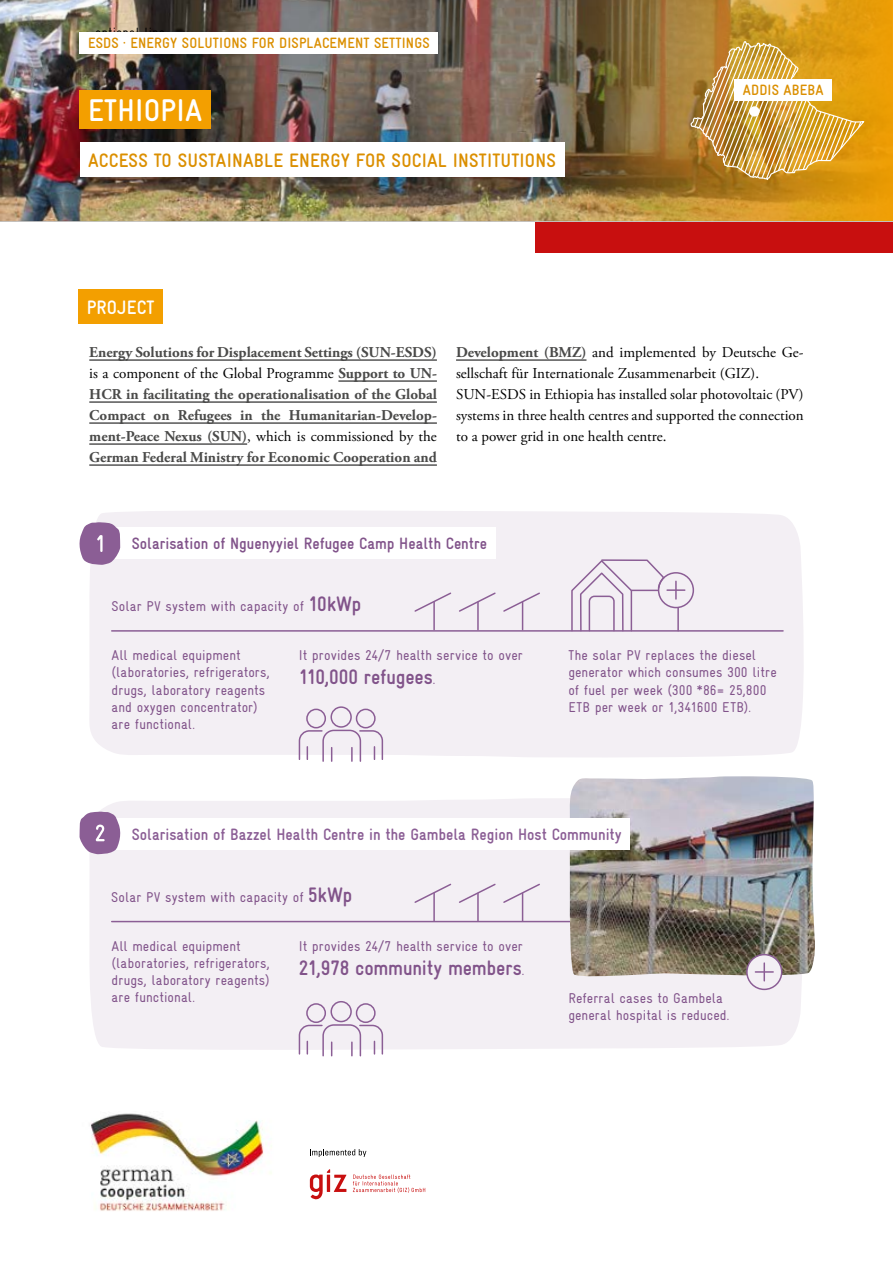
<style>
.page{position:relative;width:893px;height:1263px;background:#fff}
.page>*{position:absolute;margin:0;border:0;box-sizing:border-box;transform-origin:0 0}
.Überschrift_1{font:700 31.5px "Gravur Condensed Pro";letter-spacing:.01em;color:#fff}
.Tabelle_Text{font:700 21px "Gravur Condensed Pro";letter-spacing:-.005em;color:#81538a}
.Überschrift_1-2{font:700 19.5px "Gravur Condensed Pro";letter-spacing:.01em;color:#db8f00}
.Überschrift_2{font:700 19.5px "Gravur Condensed Pro";letter-spacing:.01em;color:#fff}
.Zwischenüberschrift{font:700 16.5px "Gravur Condensed Pro";color:#8b5e95}
.Zwischenüberschrift-2{font:700 16.5px "Gravur Condensed Pro";color:#81538a}
.t1{font:700 15px/21px "Adobe Garamond Pro";color:#4a4a49;text-align:justify}
.Copy{font:15px/21px "Adobe Garamond Pro";color:#000}
.Überschrift_1-3{font:700 15px "Gravur Condensed Pro";letter-spacing:.01em;color:#db8f00}
.Tabelle_Text-2{font:14.25px/17.1px "Gravur Condensed Pro";letter-spacing:.005em;color:#81538a}
.t2{font:13.5px "Gravur Condensed Pro";letter-spacing:.015em;color:#000}
.s1{font-weight:400;color:#000}
.s2{font-weight:700;color:#4a4a49}
.s3{font-weight:700;font-size:21px}
.s4{font-weight:400;font-size:14.25px}
</style>
<div class="page">
<div style="left:90px;top:798px;width:712px;height:252px;background:#f3eff4"></div>
<hr style="left:112px;top:921px;width:661px;height:1px;background:#8b5e95">
<div style="left:89px;top:510px;width:715px;height:247px;background:#f3eff4"></div>
<div style="left:535px;top:221px;width:358px;height:32px;background:#c80f0f"></div>
<hr style="left:89px;top:360px;width:348px;height:1px;background:#000">
<hr style="left:338px;top:381px;width:99px;height:1px;background:#000">
<hr style="left:89px;top:402px;width:348px;height:1px;background:#000">
<hr style="left:89px;top:423px;width:348px;height:1px;background:#000">
<hr style="left:89px;top:444px;width:158px;height:1px;background:#000">
<hr style="left:89px;top:465px;width:348px;height:1px;background:#000">
<div style="left:78px;top:289px;width:85px;height:35px;background:#f39f00"></div>
<img style="left:0;top:0;width:539px;height:221px">
<img style="left:539px;top:0;width:354px;height:221px">
<div style="left:80px;top:142px;width:484px;height:35px;background:#fff"></div>
<div style="left:80px;top:90px;width:131px;height:38px;background:#f39f00"></div>
<div style="left:80px;top:32px;width:358px;height:22px;background:#fff"></div>
<img style="left:690px;top:24px;width:175px;height:156px">
<div style="left:749px;top:106px;width:10px;height:11px;background:#fff;border-radius:50%"></div>
<div style="left:734px;top:79px;width:98px;height:22px;background:#fff"></div>
<div style="left:89px;top:527px;width:407px;height:32px;background:#fff"></div>
<img style="left:570px;top:776px;width:245px;height:201px">
<hr style="left:456px;top:360px;width:130px;height:1px;background:#000">
<hr style="left:112px;top:630px;width:671px;height:2px;background:#8b5e95">
<div style="left:747px;top:955px;width:35px;height:34px;background:#f3eff4;border-radius:50%"></div>
<div style="left:746px;top:954px;width:36px;height:36px;border:2px solid #8b5e95;border-radius:50%"></div>
<svg style="left:755px;top:963px;width:18px;height:18px"></svg>
<svg style="left:458px;top:882px;width:83px;height:39px"></svg>
<svg style="left:413px;top:882px;width:39px;height:22px"></svg>
<hr style="left:433px;top:893px;width:2px;height:28px;background:#8b5e95">
<svg style="left:458px;top:591px;width:83px;height:39px"></svg>
<svg style="left:413px;top:591px;width:39px;height:22px"></svg>
<hr style="left:433px;top:602px;width:2px;height:28px;background:#8b5e95">
<svg style="left:79px;top:522px;width:41px;height:43px"></svg>
<div style="left:89px;top:818px;width:541px;height:32px;background:#fff"></div>
<svg style="left:80px;top:812px;width:41px;height:42px"></svg>
<div style="left:658px;top:572px;width:36px;height:36px;border:2px solid #8b5e95;border-radius:50%"></div>
<svg style="left:570px;top:559px;width:115px;height:73px"></svg>
<svg style="left:298px;top:706px;width:86px;height:56px"></svg>
<svg style="left:298px;top:1000px;width:86px;height:57px"></svg>
<img style="left:91px;top:1113px;width:181px;height:98px">
<svg style="left:310px;top:1169px;width:36px;height:30px"></svg>
<svg style="left:353px;top:1174px;width:72px;height:19px"></svg>
<svg style="left:310px;top:1149px;width:56px;height:8px"></svg>
<p class="t2" style="left:95px;top:25px;width:71px">optional line</p>
<p class="Überschrift_1-3" style="left:88px;top:35px;width:343px">ESDS · ENERGY SOLUTIONS FOR DISPLACEMENT SETTINGS</p>
<p class="Überschrift_1" style="left:88px;top:92px;width:116px">ETHIOPIA</p>
<p class="Überschrift_1-2" style="left:88px;top:149px;width:469px">ACCESS TO SUSTAINABLE ENERGY FOR SOCIAL INSTITUTIONS</p>
<p class="Überschrift_2" style="left:87px;top:296px;width:69px">PROJECT</p>
<p class="Überschrift_1-3" style="left:743px;top:82px;width:82px">ADDIS ABEBA</p>
<p class="t1" style="left:89px;top:342px;width:349px">Energy Solutions for Displacement Settings (SUN-ESDS) <span class="s1">is a component of the Global Programme</span> Support to UN-HCR in facilitating the operationalisation of the Global Compact on Refugees in the Humanitarian-Develop&shy;ment-Peace Nexus (SUN)<span class="s1">, which is commissioned by the </span>German Federal Ministry for Economic Cooperation and</p>
<p class="Copy" style="left:456px;top:342px;width:349px"><span class="s2">Development (BMZ)</span> and implemented by Deutsche Ge&shy;sellschaft für Internationale Zusammenarbeit (GIZ).</p>
<p class="Copy" style="left:456px;top:384px;width:349px;text-align:justify">SUN-ESDS in Ethiopia has installed solar photovoltaic (PV) systems in three health centres and supported the connection to a power grid in one health centre.</p>
<p class="Zwischenüberschrift-2" style="left:132px;top:535px;width:357px">Solarisation of Nguenyyiel Refugee Camp Health Centre</p>
<p class="Tabelle_Text-2" style="left:112px;top:598px;width:251px">Solar PV system with capacity of <span class="s3">10kWp</span></p>
<p class="Tabelle_Text-2" style="left:112px;top:647px;width:160px">All medical equipment (laboratories, refrigerators, drugs, laboratory reagents and oxygen concentrator) are functional.</p>
<p class="Tabelle_Text-2" style="left:299px;top:647px;width:226px">It provides 24/7 health service to over</p>
<p class="Tabelle_Text" style="left:299px;top:665px;width:138px">110,000 refugees<span class="s4">.</span></p>
<p class="Tabelle_Text-2" style="left:568px;top:647px;width:210px">The solar PV replaces the diesel generator which consumes 300 litre of fuel per week (300 *86= 25,800<br>ETB per week or 1,341600 ETB).</p>
<p class="Zwischenüberschrift" style="left:132px;top:825px;width:491px">Solarisation of Bazzel Health Centre in the Gambela Region Host Community</p>
<p class="Tabelle_Text-2" style="left:111px;top:889px;width:243px">Solar PV system with capacity of <span class="s3">5kWp</span></p>
<p class="Tabelle_Text-2" style="left:112px;top:937px;width:160px">All medical equipment (laboratories, refrigerators, drugs, laboratory reagents) are functional.</p>
<p class="Tabelle_Text-2" style="left:299px;top:937px;width:226px">It provides 24/7 health service to over</p>
<p class="Tabelle_Text" style="left:299px;top:956px;width:227px">21,978 community members<span class="s4">.</span></p>
<p class="Tabelle_Text-2" style="left:568px;top:990px;width:163px">Referral cases to Gambela general hospital is reduced.</p>
</div>
